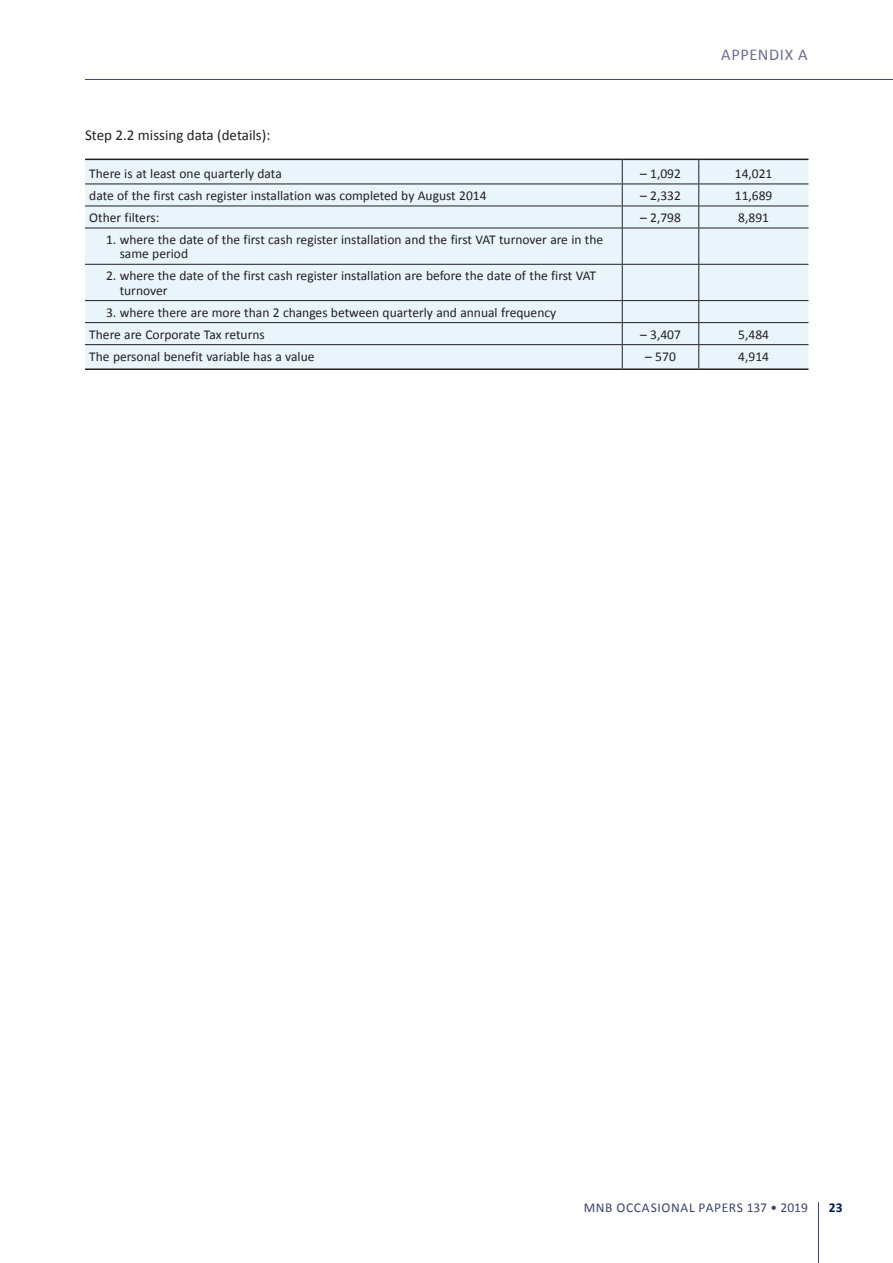
<style>
.page{position:relative;width:893px;height:1263px;background:#fff}
.page>*{position:absolute;margin:0;border:0;box-sizing:border-box;transform-origin:0 0}
.t1{font:16.5px "Calibri";color:#6b6e91}
.t2{font:15px "Calibri";color:#231f20}
.t3{font:13.5px/14.2px "Calibri";color:#231f20}
.t4{font:13.5px "Calibri";letter-spacing:.045em;color:#3a436f}
.t5{font:700 13.5px "Calibri";color:#001c4e}
</style>
<div class="page">
<hr style="left:818px;top:1202px;width:1px;height:61px;background:#3a436f">
<hr style="left:85px;top:79px;width:808px;height:1px;background:#3a436f">
<div style="left:85px;top:160px;width:723px;height:208px;background:#e9f4fb"></div>
<hr style="left:85px;top:184px;width:537px;height:1px;background:#231f20">
<hr style="left:622px;top:184px;width:77px;height:1px;background:#231f20">
<hr style="left:699px;top:184px;width:109px;height:1px;background:#231f20">
<hr style="left:85px;top:206px;width:537px;height:1px;background:#231f20">
<hr style="left:622px;top:206px;width:77px;height:1px;background:#231f20">
<svg style="left:622px;top:160px;width:1px;height:68px"></svg>
<hr style="left:699px;top:206px;width:109px;height:1px;background:#231f20">
<svg style="left:698px;top:160px;width:1px;height:68px"></svg>
<hr style="left:85px;top:228px;width:537px;height:1px;background:#231f20">
<hr style="left:622px;top:228px;width:77px;height:1px;background:#231f20">
<hr style="left:622px;top:228px;width:1px;height:36px;background:#231f20">
<hr style="left:699px;top:228px;width:109px;height:1px;background:#231f20">
<hr style="left:698px;top:228px;width:1px;height:36px;background:#231f20">
<hr style="left:85px;top:264px;width:537px;height:1px;background:#231f20">
<hr style="left:622px;top:264px;width:77px;height:1px;background:#231f20">
<hr style="left:622px;top:265px;width:1px;height:35px;background:#231f20">
<hr style="left:699px;top:264px;width:109px;height:1px;background:#231f20">
<hr style="left:698px;top:265px;width:1px;height:35px;background:#231f20">
<hr style="left:85px;top:300px;width:537px;height:1px;background:#231f20">
<hr style="left:622px;top:300px;width:77px;height:1px;background:#231f20">
<hr style="left:699px;top:300px;width:109px;height:1px;background:#231f20">
<hr style="left:85px;top:322px;width:537px;height:1px;background:#231f20">
<hr style="left:622px;top:322px;width:77px;height:1px;background:#231f20">
<hr style="left:699px;top:322px;width:109px;height:1px;background:#231f20">
<hr style="left:85px;top:344px;width:537px;height:1px;background:#231f20">
<hr style="left:622px;top:344px;width:77px;height:1px;background:#231f20">
<svg style="left:622px;top:301px;width:1px;height:67px"></svg>
<hr style="left:699px;top:344px;width:109px;height:1px;background:#231f20">
<svg style="left:698px;top:301px;width:1px;height:67px"></svg>
<hr style="left:85px;top:368px;width:537px;height:2px;background:#231f20">
<hr style="left:622px;top:368px;width:77px;height:2px;background:#231f20">
<hr style="left:699px;top:368px;width:109px;height:2px;background:#231f20">
<hr style="left:85px;top:159px;width:537px;height:1px;background:#231f20">
<hr style="left:622px;top:159px;width:77px;height:1px;background:#231f20">
<hr style="left:699px;top:159px;width:109px;height:1px;background:#231f20">
<p class="t1" style="left:721px;top:44px;width:20px">Appendi</p>
<p class="t1" style="left:785px;top:44px;width:24px">x A</p>
<p class="t2" style="left:85px;top:125px;width:187px">Step 2.2 missing data (details):</p>
<p class="t3" style="left:89px;top:166px;width:194px">There is at least one quarterly data</p>
<p class="t3" style="left:640px;top:166px;width:42px">– 1,092</p>
<p class="t3" style="left:735px;top:166px;width:39px">14,021</p>
<p class="t3" style="left:89px;top:188px;width:399px">date of the first cash register installation was completed by August 2014</p>
<p class="t3" style="left:640px;top:188px;width:42px">– 2,332</p>
<p class="t3" style="left:735px;top:188px;width:39px">11,689</p>
<p class="t3" style="left:89px;top:210px;width:72px">Other filters:</p>
<p class="t3" style="left:640px;top:210px;width:42px">– 2,798</p>
<p class="t3" style="left:738px;top:210px;width:32px">8,891</p>
<p class="t3" style="left:120px;top:233px;width:485px;text-indent:-14px">1. where the date of the first cash register installation and the first VAT turnover are in the same period</p>
<p class="t3" style="left:120px;top:269px;width:478px;text-indent:-14px">2. where the date of the first cash register installation are before the date of the first VAT turnover</p>
<p class="t3" style="left:89px;top:301px;width:468px;line-height:22px;text-indent:17px">3. where there are more than 2 changes between quarterly and annual frequency<br>There are Corporate Tax returns</p>
<p class="t3" style="left:640px;top:327px;width:42px">– 3,407</p>
<p class="t3" style="left:738px;top:327px;width:32px">5,484</p>
<p class="t3" style="left:89px;top:349px;width:227px">The personal benefit variable has a value</p>
<p class="t3" style="left:645px;top:349px;width:32px">– 570</p>
<p class="t3" style="left:738px;top:349px;width:32px">4,914</p>
<p class="t4" style="left:584px;top:1199px;width:226px">MNB OCCASIONAL PAPERS 137 • 2019</p>
<p class="t5" style="left:829px;top:1199px;width:15px">23</p>
</div>
